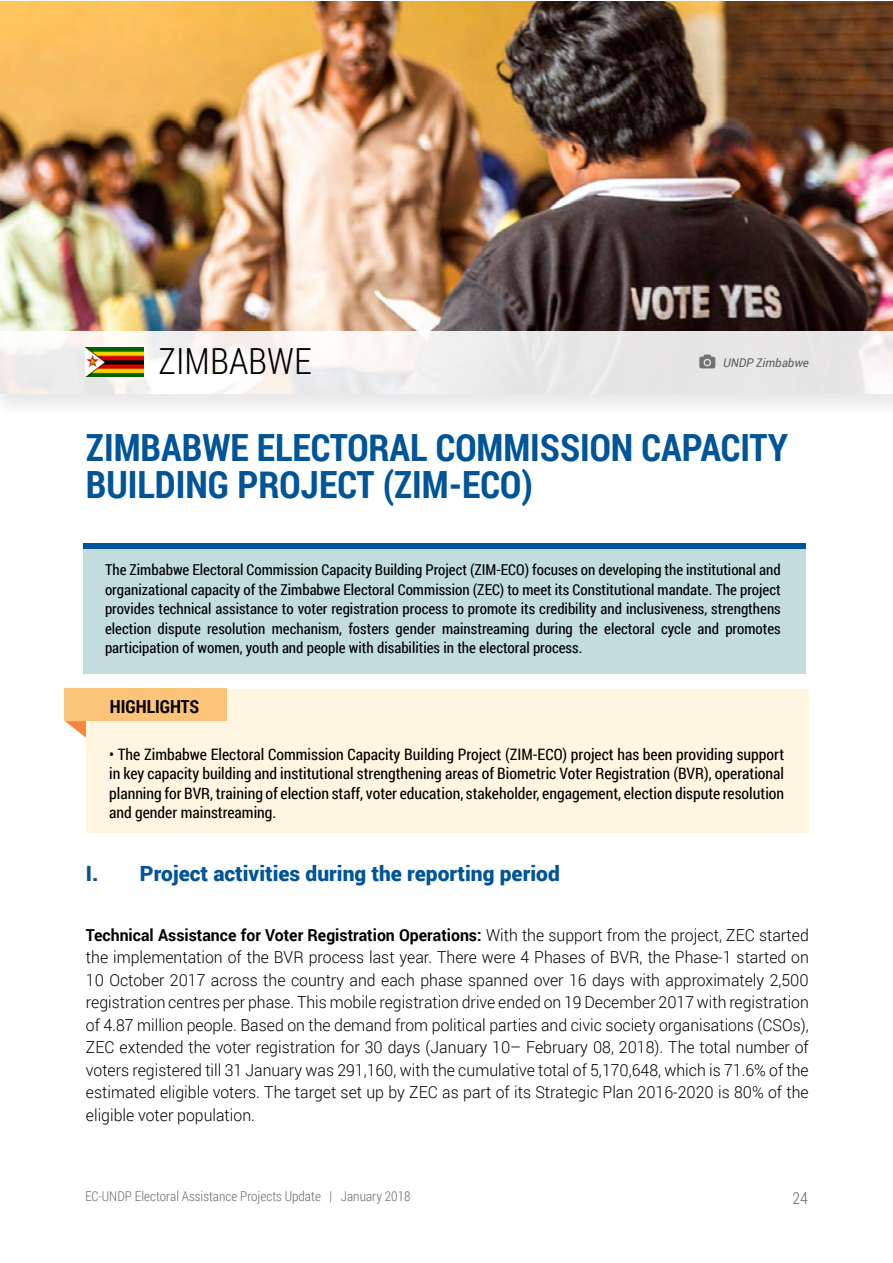
<style>
.page{position:relative;width:893px;height:1263px;background:#fff}
.page>*{position:absolute;margin:0;border:0;box-sizing:border-box;transform-origin:0 0}
.t1{font:700 37.5px/37.5px "Roboto Condensed";color:#005498}
.t2{font:300 36px "Roboto Condensed";color:#000}
.t3{font:900 21px "Roboto";color:#005498}
.t4{font:700 18px "Roboto Condensed";color:#000}
.t5{font:300 16.5px/22.5px "Roboto";color:#000;text-align:justify;scale:.96 1}
.t6{font:300 16.5px "Roboto Condensed";color:#6f7174}
.t7{font:15.75px/19.5px "Roboto Condensed";color:#000;text-align:justify}
.t8{font:15px/19.5px "Roboto Condensed";color:#000;text-align:justify}
.t9{font:300 13.5px "Roboto Condensed";color:#6f7174}
.t10{font:italic 12px "Roboto";color:#000}
.s1{font-weight:700}
</style>
<div class="page">
<img style="left:1px;top:1px;width:892px;height:329px">
<div style="left:0;top:330px;width:893px;height:90px;background:#f4f4f4"></div>
<svg style="left:1px;top:331px;width:892px;height:63px;fill:#ececeb"></svg>
<svg style="left:699px;top:354px;width:16px;height:14px"></svg>
<img style="left:86px;top:348px;width:58px;height:29px">
<div style="left:86px;top:689px;width:723px;height:143px;background:#fff5e1"></div>
<div style="left:65px;top:689px;width:162px;height:32px;background:#fbc479"></div>
<svg style="left:65px;top:721px;width:21px;height:17px"></svg>
<div style="left:83px;top:546px;width:722px;height:127px;background:#c3dddf"></div>
<div style="left:83px;top:543px;width:722px;height:6px;background:#005498"></div>
<h2 class="t2" style="left:159px;top:337px;width:155px">ZIMBABWE</h2>
<p class="t10" style="left:723px;top:355px;width:87px">UNDP Zimbabwe</p>
<h1 class="t1" style="left:86px;top:427px;width:704px">ZIMBABWE ELECTORAL COMMISSION CAPACITY<br>BUILDING PROJECT (ZIM-ECO)</h1>
<p class="t8" style="left:105px;top:560px;width:677px">The Zimbabwe Electoral Commission Capacity Building Project (ZIM-ECO) focuses on developing the institutional and organizational capacity of the Zimbabwe Electoral Commission (ZEC) to meet its Constitutional mandate. The project provides technical assistance to voter registration process to promote its credibility and inclusiveness, strengthens election dispute resolution mechanism, fosters gender mainstreaming during the electoral cycle and promotes participation of women, youth and people with disabilities in the electoral process.</p>
<p class="t4" style="left:110px;top:693px;width:91px">HIGHLIGHTS</p>
<p class="t7" style="left:109px;top:744px;width:677px">• The Zimbabwe Electoral Commission Capacity Building Project (ZIM-ECO) project has been providing support in key capacity building and institutional strengthening areas of Biometric Voter Registration (BVR), operational planning for BVR, training of election staff, voter education, stakeholder, engagement, election dispute resolution and gender mainstreaming.</p>
<p class="t3" style="left:86px;top:858px;width:475px">I. Project activities during the reporting period</p>
<p class="t5" style="left:86px;top:923px;width:755px"><span class="s1">Technical Assistance for Voter Registration Operations:</span> With the support from the project, ZEC started the implementation of the BVR process last year. There were 4 Phases of BVR, the Phase-1 started on 10 October 2017 across the country and each phase spanned over 16 days with approximately 2,500 registration centres per phase. This mobile registration drive ended on 19 December 2017 with registration of 4.87 million people. Based on the demand from political parties and civic society organisations (CSOs), ZEC extended the voter registration for 30 days (January 10– February 08, 2018). The total number of voters registered till 31 January was 291,160, with the cumulative total of 5,170,648, which is 71.6% of the estimated eligible voters. The target set up by ZEC as part of its Strategic Plan 2016-2020 is 80% of the eligible voter population.</p>
<p class="t9" style="left:85px;top:1186px;width:327px">EC-UNDP Electoral Assistance Projects Update | January 2018</p>
<p class="t6" style="left:792px;top:1186px;width:17px">24</p>
</div>
